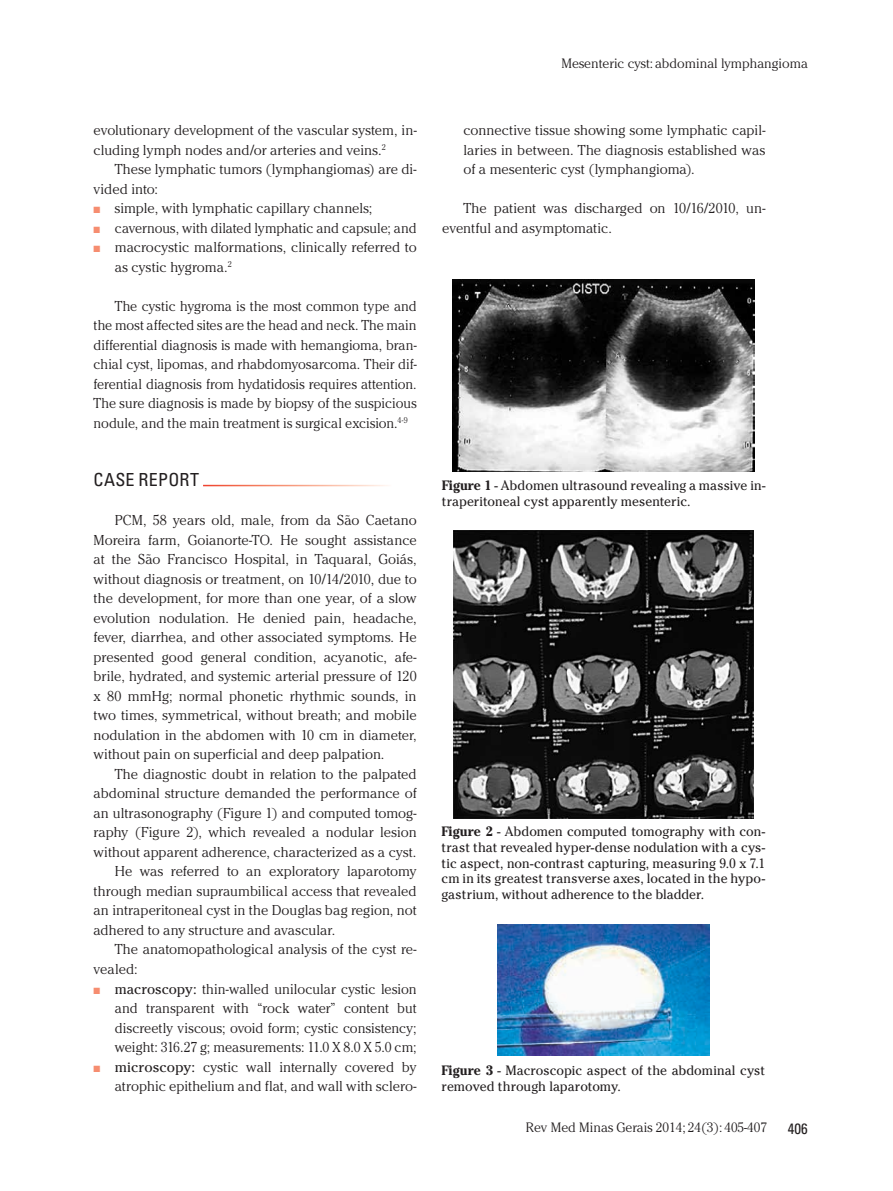
<style>
.page{position:relative;width:893px;height:1191px;background:#fff}
.page>*{position:absolute;margin:0;border:0;box-sizing:border-box;transform-origin:0 0}
.t1{font:condensed 18px "Univers LT Std";letter-spacing:.015em;color:#231f20}
.t2{font:condensed 15px "Univers LT Std";color:#231f20}
.t3{font:300 14.25px/19.5px "Cheltenham Std";color:#231f20;text-align:justify}
.t4{font:13.5px/15.8px "Cheltenham Std";color:#231f20}
.t5{font:300 13.5px "Cheltenham Std";color:#231f20}
.s1{color:#f68d70}
.s2{font-weight:400}
.s3{font-weight:700}
</style>
<div class="page">
<img style="left:453px;top:279px;width:301px;height:192px">
<img style="left:453px;top:530px;width:301px;height:288px">
<img style="left:497px;top:924px;width:213px;height:131px">
<p class="t3" style="left:94px;top:120px;width:325px">evolutionary development of the vascular system, in&shy;cluding lymph nodes and/or arteries and veins.<sup>2</sup></p>
<p class="t3" style="left:94px;top:159px;width:325px;text-indent:21px">These lymphatic tumors (lymphangiomas) are di&shy;vided into:</p>
<p class="t3" style="left:94px;top:198px;width:280px"><span class="s1">■</span> simple, with lymphatic capillary channels;</p>
<p class="t3" style="left:94px;top:218px;width:325px"><span class="s1">■</span> cavernous, with dilated lymphatic and capsule; and</p>
<p class="t3" style="left:115px;top:237px;width:303px;text-indent:-21px"><span class="s1">■</span> macrocystic malformations, clinically referred to as cystic hygroma.<sup>2</sup></p>
<p class="t3" style="left:94px;top:296px;width:325px;text-indent:21px">The cystic hygroma is the most common type and the most affected sites are the head and neck. The main differential diagnosis is made with hemangioma, bran&shy;chial cyst, lipomas, and rhabdomyosarcoma. Their dif&shy;ferential diagnosis from hydatidosis requires attention.<br>The sure diagnosis is made by biopsy of the suspicious nodule, and the main treatment is surgical excision.<sup>4-9</sup></p>
<p class="t1" style="left:94px;top:468px;width:107px">CASE REPORT</p>
<p class="t3" style="left:94px;top:510px;width:325px;text-indent:21px">PCM, 58 years old, male, from da São Caetano Moreira farm, Goianorte-TO. He sought assistance at the São Francisco Hospital, in Taquaral, Goiás, without diagnosis or treatment, on 10/14/2010, due to the development, for more than one year, of a slow evolution nodulation. He denied pain, headache, fever, diarrhea, and other associated symptoms. He presented good general condition, acyanotic, afe&shy;brile, hydrated, and systemic arterial pressure of 120 x 80 mmHg; normal phonetic rhythmic sounds, in two times, symmetrical, without breath; and mobile nodulation in the abdomen with 10 cm in diameter, without pain on superficial and deep palpation.</p>
<p class="t3" style="left:115px;top:764px;width:303px">The diagnostic doubt in relation to the palpated</p>
<p class="t3" style="left:94px;top:783px;width:325px">abdominal structure demanded the performance of</p>
<p class="t3" style="left:94px;top:803px;width:325px">an ultrasonography (Figure 1) and computed tomog-</p>
<p class="t3" style="left:94px;top:822px;width:325px">raphy (Figure 2), which revealed a nodular lesion</p>
<p class="t3" style="left:94px;top:842px;width:324px">without apparent adherence, characterized as a cyst.</p>
<p class="t3" style="left:115px;top:861px;width:303px">He was referred to an exploratory laparotomy</p>
<p class="t3" style="left:94px;top:881px;width:325px">through median supraumbilical access that revealed</p>
<p class="t3" style="left:94px;top:900px;width:325px">an intraperitoneal cyst in the Douglas bag region, not</p>
<p class="t3" style="left:94px;top:920px;width:243px">adhered to any structure and avascular.</p>
<p class="t3" style="left:115px;top:939px;width:303px">The anatomopathological analysis of the cyst re-</p>
<p class="t3" style="left:94px;top:959px;width:46px">vealed:</p>
<p class="t3" style="left:115px;top:978px;width:303px;text-indent:-21px"><span class="s1">■</span> <span class="s2">macroscopy:</span> thin-walled unilocular cystic lesion and transparent with “rock water” content but discreetly viscous; ovoid form; cystic consistency; weight: 316.27 g; measurements: 11.0 X 8.0 X 5.0 cm;</p>
<p class="t3" style="left:94px;top:1056px;width:325px;text-align:right"><span class="s1">■</span> <span class="s2">microscopy:</span> cystic wall internally covered by atrophic epithelium and flat, and wall with sclero-</p>
<p class="t5" style="left:561px;top:56px;width:248px">Mesenteric cyst: abdominal lymphangioma</p>
<p class="t3" style="left:463px;top:120px;width:303px">connective tissue showing some lymphatic capil&shy;laries in between. The diagnosis established was of a mesenteric cyst (lymphangioma).</p>
<p class="t3" style="left:442px;top:198px;width:325px;text-indent:21px">The patient was discharged on 10/16/2010, un&shy;eventful and asymptomatic.</p>
<p class="t4" style="left:442px;top:477px;width:325px"><span class="s3">Figure 1</span> - Abdomen ultrasound revealing a massive in&shy;traperitoneal cyst apparently mesenteric.</p>
<p class="t4" style="left:442px;top:823px;width:325px;text-align:justify"><span class="s3">Figure 2</span> - Abdomen computed tomography with con&shy;trast that revealed hyper-dense nodulation with a cys&shy;tic aspect, non-contrast capturing, measuring 9.0 x 7.1 cm in its greatest transverse axes, located in the hypo&shy;gastrium, without adherence to the bladder.</p>
<p class="t4" style="left:442px;top:1062px;width:325px"><span class="s3">Figure 3</span> - Macroscopic aspect of the abdominal cyst removed through laparotomy.</p>
<p class="t5" style="left:526px;top:1120px;width:243px">Rev Med Minas Gerais 2014; 24(3): 405-407</p>
<p class="t2" style="left:788px;top:1119px;width:21px">406</p>
</div>
